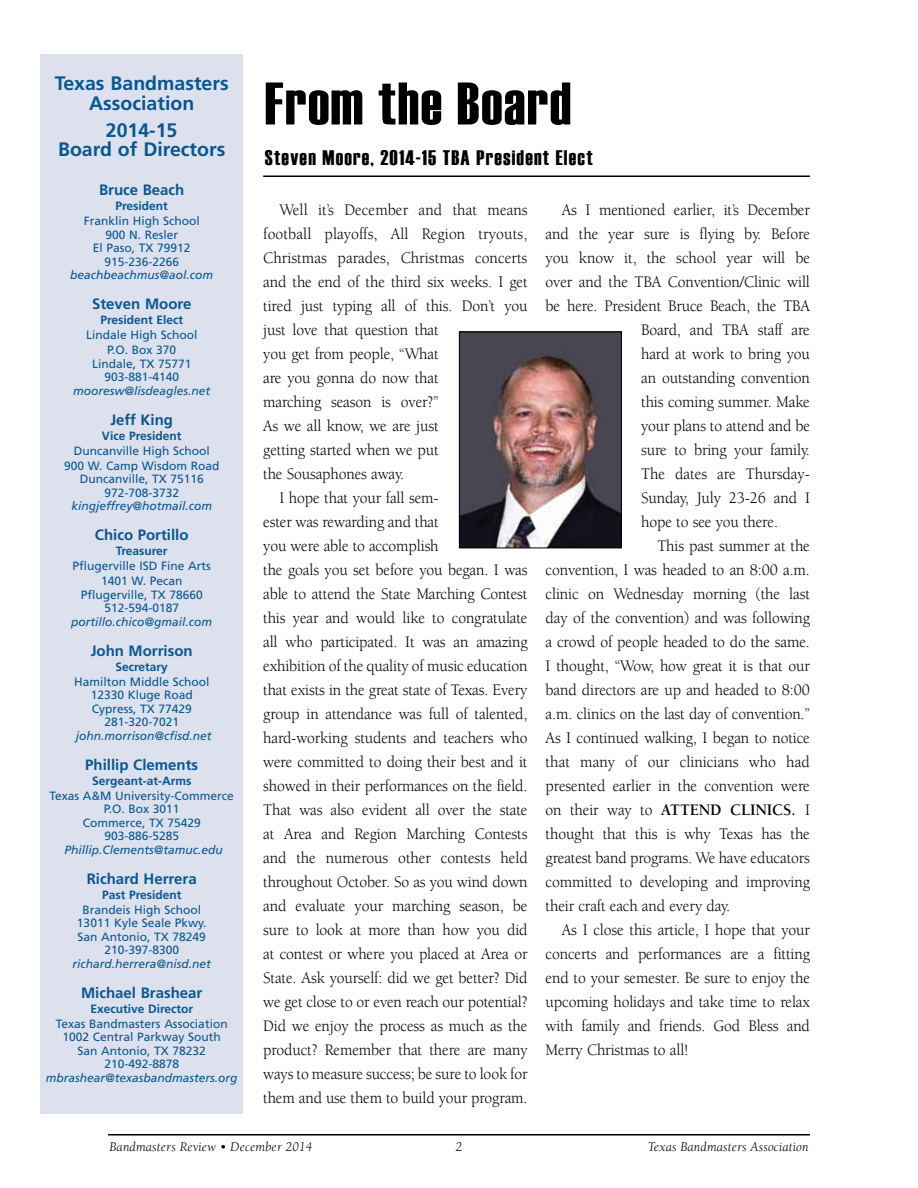
<style>
.page{position:relative;width:918px;height:1188px;background:#fff}
.page>*{position:absolute;margin:0;border:0;box-sizing:border-box;transform-origin:0 0}
.t1{font:60px "Haettenschweiler";letter-spacing:.025em;color:#000}
.t2{font:21px "Haettenschweiler";letter-spacing:.06em;color:#000}
.t3{font:700 19.5px/19.5px "Frutiger";color:#085790;text-align:center}
.t4{font:16.5px "Berkeley";letter-spacing:-.01em;color:#000;scale:.95 1}
.t5{font:700 16.5px "Berkeley";letter-spacing:-.01em;color:#000;scale:.95 1}
.t6{font:700 15px "Frutiger";color:#085790}
.t7{font:italic 13.5px "Berkeley";letter-spacing:.01em;color:#000}
.t8{font:12px/13.5px "Frutiger";color:#085790;text-align:center}
.s1{font-weight:700}
.s2{font-style:italic}
.s3{font-weight:400}
</style>
<div class="page">
<hr style="left:108px;top:1134px;width:702px;height:2px;background:#000">
<hr style="left:263px;top:176px;width:547px;height:1px;background:#000">
<img style="left:461px;top:334px;width:159px;height:212px">
<div style="left:459px;top:332px;width:163px;height:216px;border:1px solid #000"></div>
<div style="left:40px;top:54px;width:203px;height:1060px;background:#dde1ed"></div>
<p class="t3" style="left:55px;top:73px;width:175px">Texas Bandmasters<br>Association</p>
<p class="t3" style="left:58px;top:120px;width:169px">2014-15<br>Board of Directors</p>
<p class="t6" style="left:99px;top:181px;width:87px">Bruce Beach</p>
<p class="t8" style="left:84px;top:199px;width:118px;line-height:15px"><span class="s1">President<br></span>Franklin High School</p>
<p class="t8" style="left:70px;top:228px;width:144px">900 N. Resler<br>El Paso, TX 79912<br>915-236-2266 <span class="s2">beachbeachmus@aol.com</span></p>
<p class="t6" style="left:92px;top:295px;width:101px">Steven Moore</p>
<p class="t8" style="left:86px;top:313px;width:113px;line-height:15px"><span class="s1">President Elect<br></span>Lindale High School<br>P.O. Box 370</p>
<p class="t8" style="left:73px;top:357px;width:138px">Lindale, TX 75771<br>903-881-4140 <span class="s2">mooresw@lisdeagles.net</span></p>
<p class="t6" style="left:110px;top:411px;width:64px">Jeff King</p>
<p class="t8" style="left:64px;top:428px;width:157px;line-height:15px"><span class="s1">Vice President<br></span>Duncanville High School<br>900 W. Camp Wisdom Road</p>
<p class="t8" style="left:71px;top:472px;width:142px">Duncanville, TX 75116<br>972-708-3732 <span class="s2">kingjeffrey@hotmail.com</span></p>
<p class="t6" style="left:95px;top:526px;width:95px">Chico Portillo</p>
<p class="t8" style="left:73px;top:544px;width:140px;line-height:15px"><span class="s1">Treasurer<br></span>Pflugerville ISD Fine Arts<br>1401 W. Pecan</p>
<p class="t8" style="left:71px;top:588px;width:142px">Pflugerville, TX 78660<br>512-594-0187 <span class="s2">portillo.chico@gmail.com</span></p>
<p class="t6" style="left:91px;top:642px;width:104px">John Morrison</p>
<p class="t8" style="left:74px;top:659px;width:137px;line-height:15px"><span class="s1">Secretary<br></span>Hamilton Middle School</p>
<p class="t8" style="left:76px;top:688px;width:137px">12330 Kluge Road<br>Cypress, TX 77429<br>281-320-7021 <span class="s2">john.morrison@cfisd.net</span></p>
<p class="t6" style="left:85px;top:756px;width:114px">Phillip Clements</p>
<p class="t8" style="left:50px;top:773px;width:186px;line-height:15px"><span class="s1">Sergeant-at-Arms<br></span>Texas A&amp;M University-Commerce</p>
<p class="t8" style="left:64px;top:802px;width:160px">P.O. Box 3011<br>Commerce, TX 75429<br>903-886-5285<br><span class="s2">Phillip.Clements@tamuc.edu</span></p>
<p class="t6" style="left:87px;top:870px;width:111px">Richard Herrera</p>
<p class="t8" style="left:82px;top:887px;width:120px;line-height:15px"><span class="s1">Past President<br></span>Brandeis High School</p>
<p class="t8" style="left:73px;top:916px;width:140px">13011 Kyle Seale Pkwy.<br>San Antonio, TX 78249<br>210-397-8300 <span class="s2">richard.herrera@nisd.net</span></p>
<p class="t6" style="left:81px;top:984px;width:123px">Michael Brashear</p>
<p class="t8" style="left:56px;top:1001px;width:173px;line-height:15px"><span class="s1">Executive Director<br></span>Texas Bandmasters Association</p>
<p class="t8" style="left:46px;top:1030px;width:193px">1002 Central Parkway South<br>San Antonio, TX 78232<br>210-492-8878 <span class="s2">mbrashear@texasbandmasters.org</span></p>
<p class="t1" style="left:265px;top:69px;width:308px">From the Board</p>
<p class="t2" style="left:265px;top:145px;width:329px">Steven Moore, 2014-15 TBA President Elect</p>
<p class="t4" style="left:279px;top:201px;width:263px">Well it’s December and that means</p>
<p class="t4" style="left:263px;top:225px;width:280px">football playoffs, All Region tryouts,</p>
<p class="t4" style="left:263px;top:249px;width:280px">Christmas parades, Christmas concerts</p>
<p class="t4" style="left:263px;top:273px;width:280px">and the end of the third six weeks. I get</p>
<p class="t4" style="left:263px;top:297px;width:280px">tired just typing all of this. Don’t you</p>
<p class="t4" style="left:263px;top:321px;width:186px">just love that question that</p>
<p class="t4" style="left:263px;top:345px;width:186px">you get from people, “What</p>
<p class="t4" style="left:263px;top:369px;width:186px">are you gonna do now that</p>
<p class="t4" style="left:263px;top:393px;width:186px">marching season is over?”</p>
<p class="t4" style="left:263px;top:417px;width:186px">As we all know, we are just</p>
<p class="t4" style="left:263px;top:441px;width:186px">getting started when we put</p>
<p class="t4" style="left:263px;top:465px;width:150px">the Sousaphones away.</p>
<p class="t4" style="left:279px;top:489px;width:169px">I hope that your fall sem-</p>
<p class="t4" style="left:263px;top:513px;width:186px">ester was rewarding and that</p>
<p class="t4" style="left:263px;top:537px;width:186px">you were able to accomplish</p>
<p class="t4" style="left:263px;top:561px;width:280px">the goals you set before you began. I was</p>
<p class="t4" style="left:263px;top:585px;width:280px">able to attend the State Marching Contest</p>
<p class="t4" style="left:263px;top:609px;width:280px">this year and would like to congratulate</p>
<p class="t4" style="left:263px;top:633px;width:280px">all who participated. It was an amazing</p>
<p class="t4" style="left:263px;top:657px;width:280px">exhibition of the quality of music education</p>
<p class="t4" style="left:263px;top:681px;width:280px">that exists in the great state of Texas. Every</p>
<p class="t4" style="left:263px;top:705px;width:280px">group in attendance was full of talented,</p>
<p class="t4" style="left:263px;top:729px;width:280px">hard-working students and teachers who</p>
<p class="t4" style="left:263px;top:753px;width:280px">were committed to doing their best and it</p>
<p class="t4" style="left:263px;top:777px;width:280px">showed in their performances on the field.</p>
<p class="t4" style="left:263px;top:801px;width:280px">That was also evident all over the state</p>
<p class="t4" style="left:263px;top:825px;width:280px">at Area and Region Marching Contests</p>
<p class="t4" style="left:263px;top:849px;width:280px">and the numerous other contests held</p>
<p class="t4" style="left:263px;top:873px;width:280px">throughout October. So as you wind down</p>
<p class="t4" style="left:263px;top:897px;width:280px">and evaluate your marching season, be</p>
<p class="t4" style="left:263px;top:921px;width:280px">sure to look at more than how you did</p>
<p class="t4" style="left:263px;top:945px;width:280px">at contest or where you placed at Area or</p>
<p class="t4" style="left:263px;top:969px;width:280px">State. Ask yourself: did we get better? Did</p>
<p class="t4" style="left:263px;top:993px;width:280px">we get close to or even reach our potential?</p>
<p class="t4" style="left:263px;top:1017px;width:280px">Did we enjoy the process as much as the</p>
<p class="t4" style="left:263px;top:1041px;width:280px">product? Remember that there are many</p>
<p class="t4" style="left:263px;top:1065px;width:280px">ways to measure success; be sure to look for</p>
<p class="t4" style="left:263px;top:1089px;width:280px">them and use them to build your program.</p>
<p class="t4" style="left:562px;top:201px;width:263px">As I mentioned earlier, it’s December</p>
<p class="t4" style="left:546px;top:225px;width:280px">and the year sure is flying by. Before</p>
<p class="t4" style="left:546px;top:249px;width:280px">you know it, the school year will be</p>
<p class="t4" style="left:546px;top:273px;width:280px">over and the TBA Convention/Clinic will</p>
<p class="t4" style="left:546px;top:297px;width:280px">be here. President Bruce Beach, the TBA</p>
<p class="t4" style="left:641px;top:321px;width:179px">Board, and TBA staff are</p>
<p class="t4" style="left:641px;top:345px;width:179px">hard at work to bring you</p>
<p class="t4" style="left:641px;top:369px;width:179px">an outstanding convention</p>
<p class="t4" style="left:641px;top:393px;width:179px">this coming summer. Make</p>
<p class="t4" style="left:641px;top:417px;width:179px">your plans to attend and be</p>
<p class="t4" style="left:641px;top:441px;width:179px">sure to bring your family.</p>
<p class="t4" style="left:641px;top:465px;width:179px">The dates are Thursday-</p>
<p class="t4" style="left:641px;top:489px;width:179px">Sunday, July 23-26 and I</p>
<p class="t4" style="left:641px;top:513px;width:146px">hope to see you there.</p>
<p class="t4" style="left:657px;top:537px;width:162px">This past summer at the</p>
<p class="t4" style="left:546px;top:561px;width:280px">convention, I was headed to an 8:00 a.m.</p>
<p class="t4" style="left:546px;top:585px;width:280px">clinic on Wednesday morning (the last</p>
<p class="t4" style="left:546px;top:609px;width:280px">day of the convention) and was following</p>
<p class="t4" style="left:546px;top:633px;width:280px">a crowd of people headed to do the same.</p>
<p class="t4" style="left:546px;top:657px;width:280px">I thought, “Wow, how great it is that our</p>
<p class="t4" style="left:546px;top:681px;width:280px">band directors are up and headed to 8:00</p>
<p class="t4" style="left:546px;top:705px;width:280px">a.m. clinics on the last day of convention.”</p>
<p class="t4" style="left:546px;top:729px;width:280px">As I continued walking, I began to notice</p>
<p class="t4" style="left:546px;top:753px;width:280px">that many of our clinicians who had</p>
<p class="t4" style="left:546px;top:777px;width:280px">presented earlier in the convention were</p>
<p class="t5" style="left:546px;top:801px;width:280px"><span class="s3">on their way to</span> ATTEND CLINICS. <span class="s3">I</span></p>
<p class="t4" style="left:546px;top:825px;width:280px">thought that this is why Texas has the</p>
<p class="t4" style="left:546px;top:849px;width:280px">greatest band programs. We have educators</p>
<p class="t4" style="left:546px;top:873px;width:280px">committed to developing and improving</p>
<p class="t4" style="left:546px;top:897px;width:196px">their craft each and every day.</p>
<p class="t4" style="left:562px;top:921px;width:263px">As I close this article, I hope that your</p>
<p class="t4" style="left:546px;top:945px;width:280px">concerts and performances are a fitting</p>
<p class="t4" style="left:546px;top:969px;width:280px">end to your semester. Be sure to enjoy the</p>
<p class="t4" style="left:546px;top:993px;width:280px">upcoming holidays and take time to relax</p>
<p class="t4" style="left:546px;top:1017px;width:280px">with family and friends. God Bless and</p>
<p class="t4" style="left:546px;top:1041px;width:152px">Merry Christmas to all!</p>
<p class="t7" style="left:110px;top:1140px;width:204px">Bandmasters Review • December 2014</p>
<p class="t7" style="left:456px;top:1140px;width:8px">2</p>
<p class="t7" style="left:648px;top:1140px;width:162px">Texas Bandmasters Association</p>
</div>
